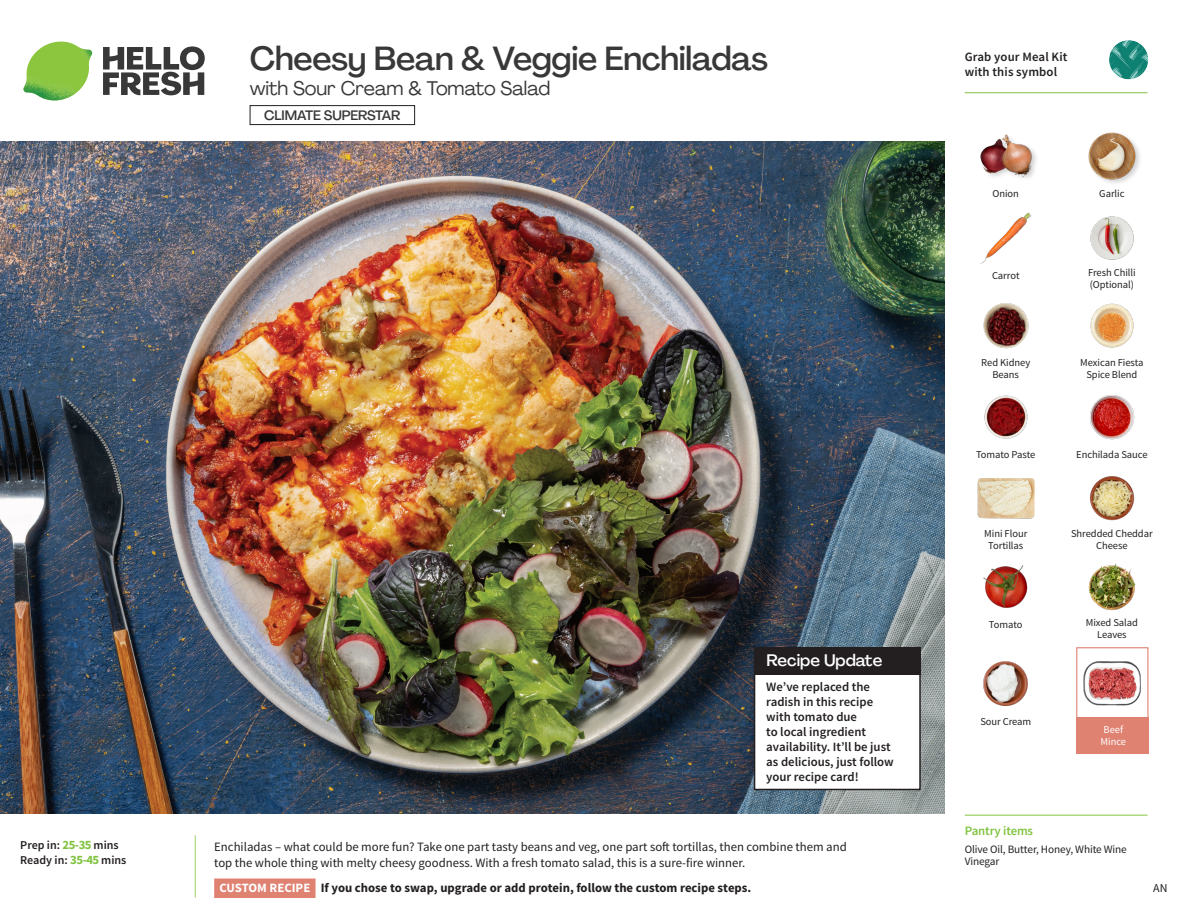
<style>
.page{position:relative;width:1188px;height:918px;background:#fff}
.page>*{position:absolute;margin:0;border:0;box-sizing:border-box;transform-origin:0 0}
._15_Titel_UK{font:500 33px "Agrandir";letter-spacing:-.01em;color:#383839}
._15_Titel_UK-2{font:19.5px "Agrandir";letter-spacing:-.01em;color:#383839}
.Steps_Text_AU{font:500 16.5px "Agrandir";color:#fff}
.t1{font:500 13.5px "Agrandir";letter-spacing:-.01em;color:#383839}
.Step_6_Text_AU{font:12.75px/16.5px "Source Sans Pro";color:#231f20}
.Steps_Text_AU-2{font:600 12.75px/15px "Source Sans Pro";color:#231f20}
.Step_6_Text_AU-2{font:700 12.75px "Source Sans Pro";color:#231f20}
._04_Headers_Front{font:600 12.75px "Source Sans Pro";letter-spacing:-.01em;color:#81c340}
._04_Intro{font:600 12px "Source Sans Pro";color:#231f20}
.t2{font:12px "Source Sans Pro";color:#231f20}
._05_Pantry{font:11.25px/12px "Source Sans Pro";letter-spacing:-.01em;color:#231f20}
._18_FRONT_ingredients{font:10.5px/12px "Source Sans Pro";letter-spacing:-.005em;color:#231f20;text-align:center}
._18_FRONT_ingredients-2{font:10.5px/12px "Source Sans Pro";letter-spacing:-.005em;color:#fff}
.s1{font-weight:700;font-size:12.75px;color:#81c340}
.s2{color:#fff}
</style>
<div class="page">
<svg style="left:103px;top:46px;width:102px;height:49px"></svg>
<img style="left:23px;top:42px;width:69px;height:59px">
<svg style="left:194px;top:835px;width:122px;height:63px"></svg>
<img style="left:0;top:142px;width:945px;height:672px">
<div style="left:1076px;top:647px;width:73px;height:72px;border:1px solid #df8272"></div>
<div style="left:1076px;top:717px;width:73px;height:37px;background:#df8272"></div>
<img style="left:1083px;top:661px;width:58px;height:45px">
<img style="left:1090px;top:303px;width:44px;height:45px">
<img style="left:1090px;top:395px;width:45px;height:45px">
<img style="left:984px;top:395px;width:44px;height:44px">
<img style="left:977px;top:478px;width:57px;height:41px">
<img style="left:1088px;top:563px;width:48px;height:48px">
<img style="left:983px;top:565px;width:45px;height:43px">
<img style="left:983px;top:661px;width:45px;height:45px">
<img style="left:983px;top:303px;width:46px;height:46px">
<img style="left:980px;top:212px;width:52px;height:52px">
<img style="left:1090px;top:216px;width:44px;height:44px">
<div style="left:979px;top:133px;width:60px;height:51px;background:#231f20;opacity:.2"></div>
<img style="left:979px;top:133px;width:55px;height:51px">
<img style="left:1088px;top:132px;width:52px;height:51px">
<img style="left:1090px;top:476px;width:45px;height:45px">
<hr style="left:965px;top:815px;width:183px;height:1px;background:#81c340">
<div style="left:250px;top:105px;width:165px;height:20px;border:1px solid #231f20"></div>
<div style="left:755px;top:648px;width:165px;height:141px;background:#fff"></div>
<div style="left:754px;top:648px;width:167px;height:142px;border:2px solid #231f20"></div>
<div style="left:754px;top:648px;width:167px;height:27px;background:#231f20"></div>
<svg style="left:1091px;top:40px;width:58px;height:54px"></svg>
<hr style="left:965px;top:92px;width:183px;height:1px;background:#81c340">
<p class="_04_Intro" style="left:20px;top:837px;width:100px">Prep in: <span class="s1">25-35</span> mins</p>
<p class="_04_Intro" style="left:20px;top:852px;width:108px">Ready in: <span class="s1">35-45</span> mins</p>
<p class="_15_Titel_UK" style="left:250px;top:38px;width:520px">Cheesy Bean &amp; Veggie Enchiladas</p>
<p class="_15_Titel_UK-2" style="left:250px;top:76px;width:302px">with Sour Cream &amp; Tomato Salad</p>
<p class="t1" style="left:264px;top:107px;width:138px">CLIMATE SUPERSTAR</p>
<p class="Steps_Text_AU" style="left:766px;top:650px;width:117px">Recipe Update</p>
<p class="Steps_Text_AU-2" style="left:766px;top:680px;width:129px">We’ve replaced the radish in this recipe with tomato due<br>to local ingredient availability. It’ll be just as delicious, just follow your recipe card!</p>
<p class="Step_6_Text_AU" style="left:214px;top:838px;width:634px">Enchiladas – what could be more fun? Take one part tasty beans and veg, one part soft tortillas, then combine them and top the whole thing with melty cheesy goodness. With a fresh tomato salad, this is a sure-fire winner.</p>
<p class="Step_6_Text_AU-2" style="left:219px;top:880px;width:533px"><span class="s2">CUSTOM RECIPE</span> If you chose to swap, upgrade or add protein, follow the custom recipe steps.</p>
<p class="Steps_Text_AU-2" style="left:965px;top:50px;width:104px">Grab your Meal Kit with this symbol</p>
<p class="_18_FRONT_ingredients" style="left:993px;top:188px;width:28px">Onion</p>
<p class="_18_FRONT_ingredients" style="left:1099px;top:188px;width:27px">Garlic</p>
<p class="_18_FRONT_ingredients" style="left:992px;top:270px;width:29px">Carrot</p>
<p class="_18_FRONT_ingredients" style="left:1088px;top:267px;width:49px;text-align:left">Fresh Chilli (Optional)</p>
<p class="_18_FRONT_ingredients" style="left:981px;top:356px;width:51px">Red Kidney<br>Beans</p>
<p class="_18_FRONT_ingredients" style="left:1080px;top:356px;width:65px">Mexican Fiesta<br>Spice Blend</p>
<p class="_18_FRONT_ingredients" style="left:976px;top:449px;width:61px">Tomato Paste</p>
<p class="_18_FRONT_ingredients" style="left:1076px;top:449px;width:73px">Enchilada Sauce</p>
<p class="_18_FRONT_ingredients" style="left:984px;top:527px;width:45px">Mini Flour<br>Tortillas</p>
<p class="_18_FRONT_ingredients" style="left:1071px;top:527px;width:83px">Shredded Cheddar<br>Cheese</p>
<p class="_18_FRONT_ingredients" style="left:989px;top:619px;width:35px">Tomato</p>
<p class="_18_FRONT_ingredients" style="left:1086px;top:617px;width:54px">Mixed Salad<br>Leaves</p>
<p class="_18_FRONT_ingredients" style="left:980px;top:715px;width:52px">Sour Cream</p>
<p class="_18_FRONT_ingredients-2" style="left:1101px;top:724px;width:27px">Beef<br>Mince</p>
<p class="_04_Headers_Front" style="left:965px;top:822px;width:70px">Pantry items</p>
<p class="_05_Pantry" style="left:965px;top:844px;width:164px">Olive Oil, Butter, Honey, White Wine<br>Vinegar</p>
<p class="t2" style="left:1153px;top:880px;width:16px">AN</p>
</div>
